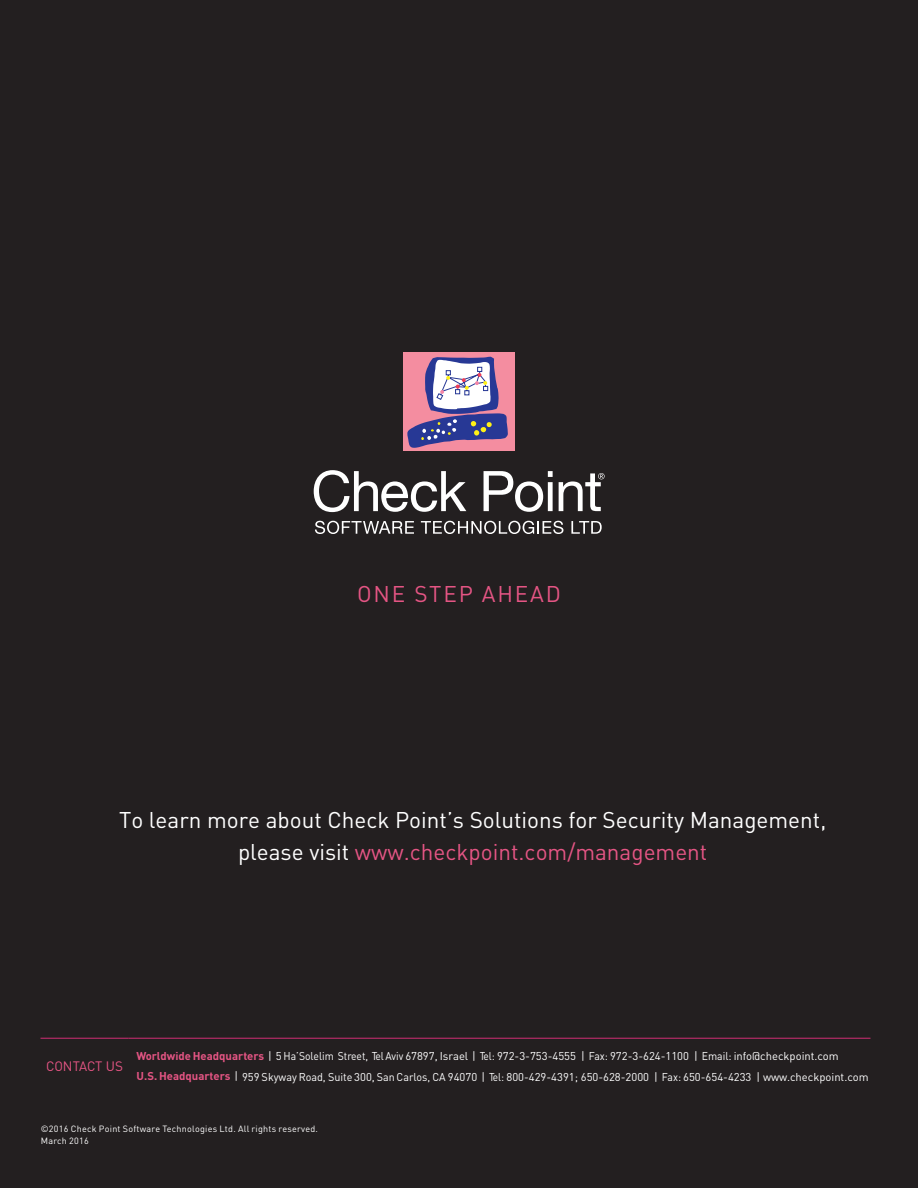
<style>
.page{position:relative;width:918px;height:1188px;background:#231f20}
.page>*{position:absolute;margin:0;border:0;box-sizing:border-box;transform-origin:0 0}
.t1{font:22.5px/31.5px "DINOT";color:#fff;text-align:center}
.t2{font:22.5px "DINOT";letter-spacing:.08em;color:#e55584}
.t3{font:13.5px "DINOT";letter-spacing:-.01em;color:#e55584}
.t4{font:11.25px "DINOT";color:#fff}
.t5{font:9px "DINOT";letter-spacing:.03em;color:#fff}
.s1{color:#e55584}
.s2{font-weight:700;color:#e55584}
</style>
<div class="page">
<hr style="left:40px;top:1038px;width:89px;height:1px;background:#d22e75">
<hr style="left:129px;top:1038px;width:741px;height:1px;background:#d22e75">
<div style="left:404px;top:352px;width:111px;height:98px;background:#f48da0"></div>
<svg style="left:407px;top:357px;width:101px;height:91px"></svg>
<svg style="left:314px;top:470px;width:152px;height:42px"></svg>
<svg style="left:484px;top:471px;width:69px;height:41px"></svg>
<svg style="left:315px;top:521px;width:99px;height:13px"></svg>
<svg style="left:421px;top:521px;width:142px;height:13px"></svg>
<svg style="left:571px;top:521px;width:31px;height:13px"></svg>
<svg style="left:559px;top:473px;width:46px;height:38px"></svg>
<p class="t2" style="left:357px;top:580px;width:205px">ONE STEP AHEAD</p>
<p class="t1" style="left:119px;top:804px;width:709px">To learn more about Check Point’s Solutions for Security Management, please visit <span class="s1">www.checkpoint.com/management</span></p>
<p class="t3" style="left:46px;top:1057px;width:78px">CONTACT US</p>
<p class="t4" style="left:137px;top:1049px;width:704px"><span class="s2">Worldwide Headquarters</span> | 5 Ha’Solelim Street, Tel Aviv 67897, Israel | Tel: 972-3-753-4555 | Fax: 972-3-624-1100 | Email: info@checkpoint.com</p>
<p class="t4" style="left:137px;top:1070px;width:733px"><span class="s2">U.S. Headquarters</span> | 959 Skyway Road, Suite 300, San Carlos, CA 94070 | Tel: 800-429-4391; 650-628-2000 | Fax: 650-654-4233 | www.checkpoint.com</p>
<p class="t5" style="left:41px;top:1123px;width:279px">©2016 Check Point Software Technologies Ltd. All rights reserved.</p>
<p class="t5" style="left:41px;top:1135px;width:49px">March 2016</p>
</div>
